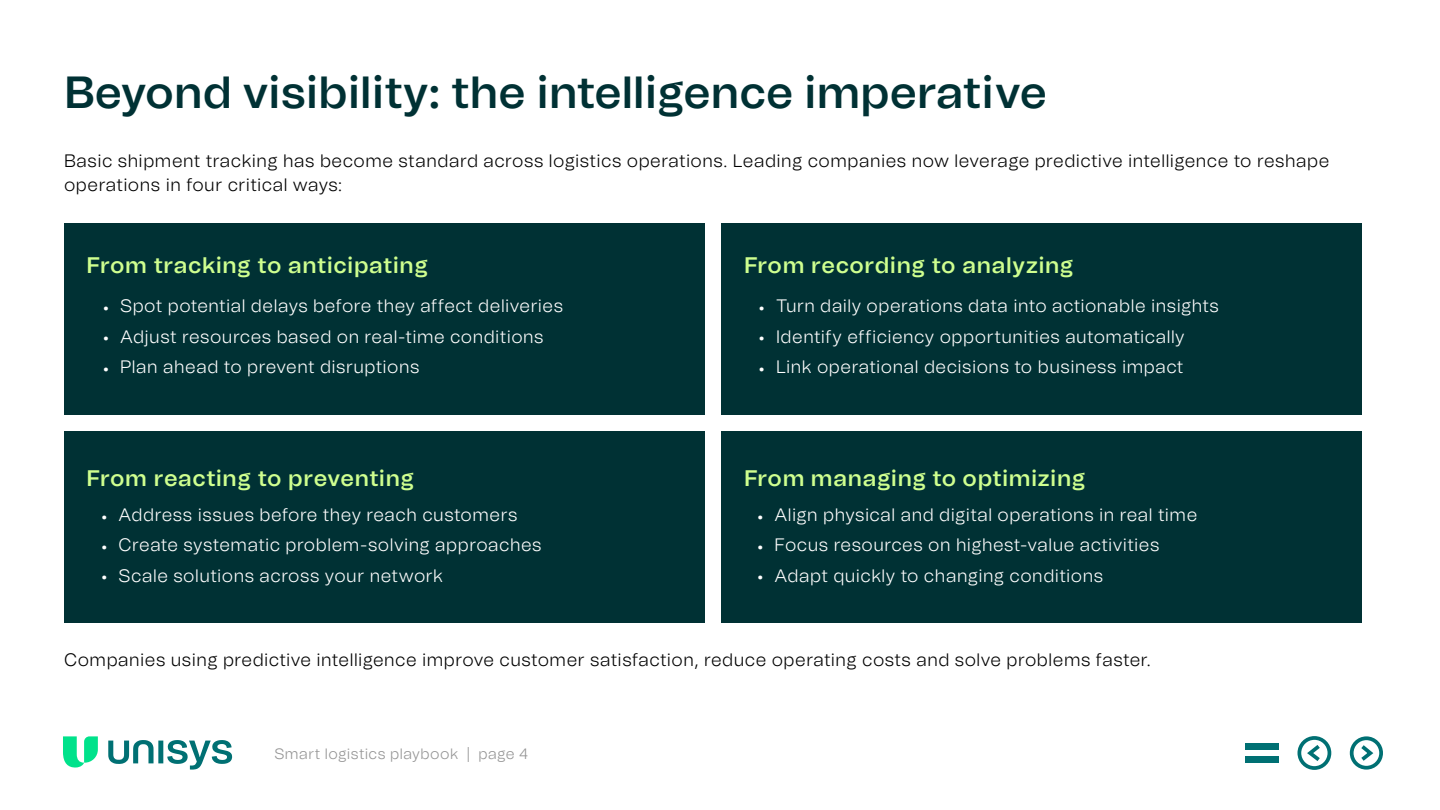
<style>
.page{position:relative;width:1440px;height:810px;background:#fff}
.page>*{position:absolute;margin:0;border:0;box-sizing:border-box;transform-origin:0 0}
.t1{font:600 45px "Unisys";color:#003134}
.t2{font:600 22.5px "Unisys";letter-spacing:.02em;color:#cfff8f}
.t3{font:300 18px/30.4px "Unisys";letter-spacing:.03em;color:#fff}
.t4{font:300 18px/24px "Unisys";letter-spacing:.025em;color:#000}
.t5{font:300 15px "Unisys";letter-spacing:.03em;color:#949494}
.s1{font-weight:500;font-size:28.5px}
</style>
<div class="page">
<div style="left:1297px;top:736px;width:34px;height:34px;border:4px solid #007073;border-radius:50%"></div>
<svg style="left:1304px;top:742px;width:18px;height:22px"></svg>
<div style="left:1350px;top:736px;width:33px;height:34px;border:4px solid #007073;border-radius:50%"></div>
<svg style="left:1361px;top:743px;width:15px;height:20px"></svg>
<div style="left:1245px;top:757px;width:34px;height:6px;background:#007073"></div>
<div style="left:1245px;top:743px;width:34px;height:6px;background:#007073"></div>
<svg style="left:63px;top:736px;width:35px;height:32px"></svg>
<svg style="left:108px;top:740px;width:124px;height:30px"></svg>
<div style="left:64px;top:223px;width:641px;height:192px;background:#003134"></div>
<div style="left:64px;top:431px;width:641px;height:192px;background:#003134"></div>
<div style="left:722px;top:223px;width:640px;height:192px;background:#003134"></div>
<div style="left:722px;top:431px;width:640px;height:192px;background:#003134"></div>
<h1 class="t1" style="left:64px;top:60px;width:984px">Beyond visibility: the intelligence imperative</h1>
<p class="t4" style="left:64px;top:148px;width:1267px">Basic shipment tracking has become standard across logistics operations. Leading companies now leverage predictive intelligence to reshape operations in four critical ways:</p>
<p class="t2" style="left:87px;top:249px;width:343px">From tracking to anticipating</p>
<p class="t3" style="left:102px;top:291px;width:462px"><span class="s1">.</span> Spot potential delays before they affect deliveries <span class="s1">.</span> Adjust resources based on real-time conditions<br><span class="s1">.</span> Plan ahead to prevent disruptions</p>
<p class="t2" style="left:87px;top:462px;width:329px">From reacting to preventing</p>
<p class="t3" style="left:101px;top:499px;width:442px"><span class="s1">.</span> Address issues before they reach customers<br><span class="s1">.</span> Create systematic problem-solving approaches <span class="s1">.</span> Scale solutions across your network</p>
<p class="t2" style="left:744px;top:249px;width:331px">From recording to analyzing</p>
<p class="t3" style="left:758px;top:291px;width:462px"><span class="s1">.</span> Turn daily operations data into actionable insights <span class="s1">.</span> Identify efficiency opportunities automatically<br><span class="s1">.</span> Link operational decisions to business impact</p>
<p class="t2" style="left:744px;top:462px;width:343px">From managing to optimizing</p>
<p class="t3" style="left:757px;top:499px;width:442px"><span class="s1">.</span> Align physical and digital operations in real time <span class="s1">.</span> Focus resources on highest-value activities<br><span class="s1">.</span> Adapt quickly to changing conditions</p>
<p class="t4" style="left:64px;top:648px;width:1088px">Companies using predictive intelligence improve customer satisfaction, reduce operating costs and solve problems faster.</p>
<p class="t5" style="left:274px;top:744px;width:255px">Smart logistics playbook | page 4</p>
</div>
